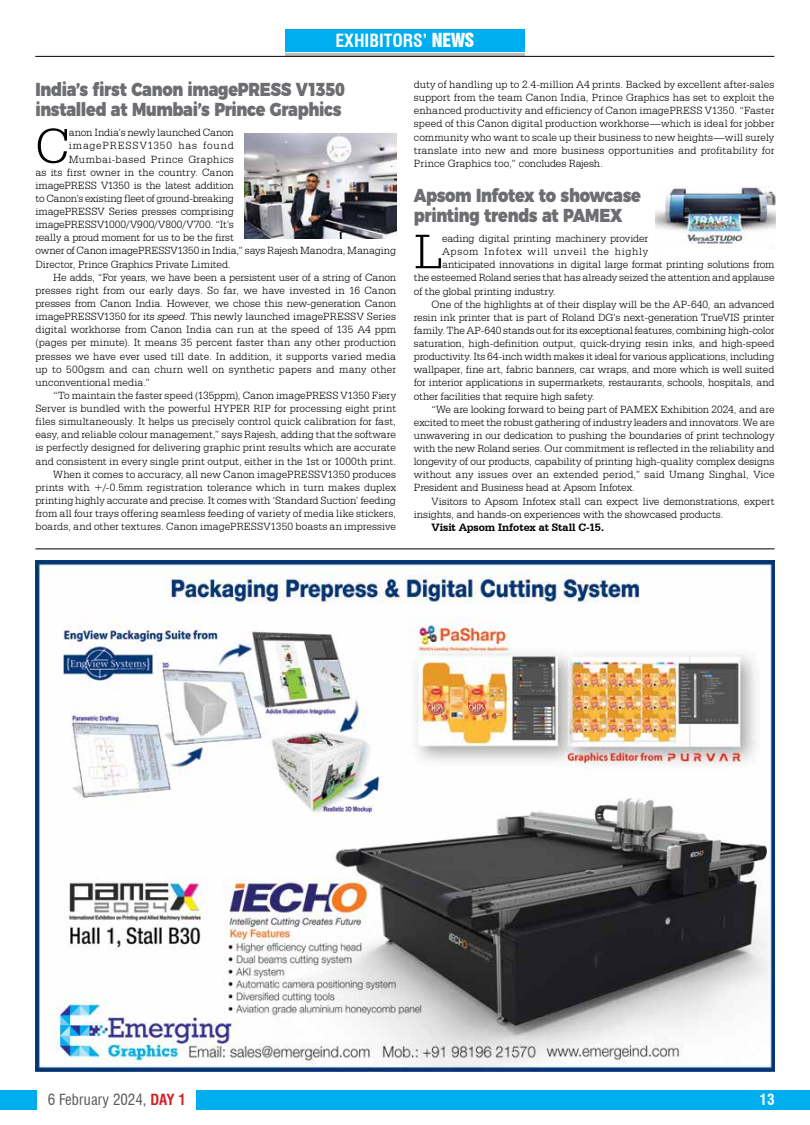
<style>
.page{position:relative;width:810px;height:1125px;background:#fff}
.page>*{position:absolute;margin:0;border:0;box-sizing:border-box;transform-origin:0 0}
.t1{font:300 51.88px "Serifa BT";color:#000}
.t2{font:900 18.75px/20px "Montserrat";letter-spacing:-.02em;color:#6d6e71;scale:.85 1}
.t3{font:700 condensed 17.75px "Swiss 721 BT";color:#fff}
.t4{font:17.75px "Swiss 921 BT Regular A";color:#fff}
.t5{font:condensed 15px "Swiss 721 BT";color:#58595b}
.t6{font:700 condensed 15px "Swiss 721 BT";color:#fff}
.t7{font:300 11.25px/13.1px "Serifa BT";letter-spacing:-.005em;color:#000;text-align:justify}
.t8{font:300 11.25px "Serifa BT";letter-spacing:.065em;color:#000}
.t9{font:700 11.25px "Serifa BT";color:#000}
.t10{font:300 11.25px "Serifa BT";letter-spacing:.035em;color:#000}
.t11{font:300 11.25px "Serifa BT";letter-spacing:.075em;color:#000}
.s1{font-family:"Swiss 721 BT";font-weight:700;font-stretch:condensed}
.s2{font-style:italic}
.s3{font-weight:700;color:#d2232a}
</style>
<div class="page">
<div style="left:196px;top:1091px;width:614px;height:19px;background:#00aeef"></div>
<div style="left:0;top:1091px;width:36px;height:19px;background:#00aeef"></div>
<img style="left:35px;top:561px;width:740px;height:510px">
<img style="left:655px;top:186px;width:121px;height:60px">
<hr style="left:35px;top:549px;width:740px;height:1px;background:#000">
<div style="left:285px;top:29px;width:240px;height:23px;background:#00aeef"></div>
<hr style="left:285px;top:53px;width:240px;height:3px;background:#bcbec0">
<hr style="left:35px;top:56px;width:739px;height:1px;background:#000">
<img style="left:244px;top:133px;width:152px;height:105px">
<h3 class="t3" style="left:335px;top:30px;width:53px">EXHIBITORS</h3>
<h3 class="t4" style="left:423px;top:28px;width:53px"><span class="s1">’</span> NEWS</h3>
<h2 class="t2" style="left:35px;top:78px;width:366px">India’s first Canon imagePRESS V1350 installed at Mumbai’s Prince Graphics</h2>
<h1 class="t1" style="left:35px;top:116px;width:36px">C</h1>
<p class="t7" style="left:69px;top:126px;width:167px">anon India’s newly launched Canon</p>
<p class="t7" style="left:414px;top:78px;width:362px">duty of handling up to 2.4-million A4 prints. Backed by excellent after-sales support from the team Canon India, Prince Graphics has set to exploit the enhanced productivity and efficiency of Canon imagePRESS V1350. “Faster speed of this Canon digital production workhorse—which is ideal for jobber community who want to scale up their business to new heights—will surely translate into new and more business opportunities and profitability for Prince Graphics too,” concludes Rajesh.</p>
<p class="t11" style="left:69px;top:139px;width:166px">imagePRESSV1350 has found</p>
<p class="t10" style="left:69px;top:152px;width:166px">Mumbai-based Prince Graphics</p>
<p class="t7" style="left:35px;top:165px;width:200px">as its first owner in the country. Canon</p>
<p class="t7" style="left:35px;top:178px;width:200px">imagePRESS V1350 is the latest addition</p>
<p class="t7" style="left:35px;top:192px;width:200px">to Canon’s existing fleet of ground-breaking</p>
<p class="t7" style="left:35px;top:205px;width:200px">imagePRESSV Series presses comprising</p>
<p class="t7" style="left:35px;top:218px;width:200px">imagePRESSV1000/V900/V800/V700. “It’s</p>
<p class="t7" style="left:35px;top:231px;width:200px">really a proud moment for us to be the first</p>
<p class="t7" style="left:35px;top:244px;width:362px">owner of Canon imagePRESSV1350 in India,” says Rajesh Manodra, Managing</p>
<p class="t7" style="left:35px;top:257px;width:197px">Director, Prince Graphics Private Limited.</p>
<p class="t7" style="left:53px;top:270px;width:345px">He adds, “For years, we have been a persistent user of a string of Canon</p>
<p class="t7" style="left:35px;top:284px;width:362px">presses right from our early days. So far, we have invested in 16 Canon</p>
<p class="t7" style="left:35px;top:297px;width:362px">presses from Canon India. However, we chose this new-generation Canon</p>
<p class="t7" style="left:35px;top:310px;width:362px">imagePRESSV1350 for its <span class="s2">speed</span>. This newly launched imagePRESSV Series</p>
<p class="t7" style="left:35px;top:323px;width:362px">digital workhorse from Canon India can run at the speed of 135 A4 ppm</p>
<p class="t7" style="left:35px;top:336px;width:362px">(pages per minute). It means 35 percent faster than any other production</p>
<p class="t7" style="left:35px;top:349px;width:362px">presses we have ever used till date. In addition, it supports varied media</p>
<p class="t7" style="left:35px;top:362px;width:362px">up to 500gsm and can churn well on synthetic papers and many other</p>
<p class="t7" style="left:35px;top:375px;width:116px">unconventional media.”</p>
<p class="t7" style="left:53px;top:389px;width:345px">“To maintain the faster speed (135ppm), Canon imagePRESS V1350 Fiery</p>
<p class="t7" style="left:35px;top:402px;width:362px">Server is bundled with the powerful HYPER RIP for processing eight print</p>
<p class="t7" style="left:35px;top:415px;width:362px">files simultaneously. It helps us precisely control quick calibration for fast,</p>
<p class="t7" style="left:35px;top:428px;width:362px">easy, and reliable colour management,” says Rajesh, adding that the software</p>
<p class="t7" style="left:35px;top:441px;width:362px">is perfectly designed for delivering graphic print results which are accurate</p>
<p class="t7" style="left:35px;top:454px;width:362px">and consistent in every single print output, either in the 1st or 1000th print.</p>
<p class="t7" style="left:53px;top:467px;width:345px">When it comes to accuracy, all new Canon imagePRESSV1350 produces</p>
<p class="t7" style="left:35px;top:480px;width:362px">prints with +/-0.5mm registration tolerance which in turn makes duplex</p>
<p class="t7" style="left:35px;top:494px;width:362px">printing highly accurate and precise. It comes with ‘Standard Suction’ feeding</p>
<p class="t7" style="left:35px;top:507px;width:362px">from all four trays offering seamless feeding of variety of media like stickers,</p>
<p class="t7" style="left:35px;top:520px;width:362px">boards, and other textures. Canon imagePRESSV1350 boasts an impressive</p>
<h2 class="t2" style="left:414px;top:184px;width:269px">Apsom Infotex to showcase printing trends at PAMEX</h2>
<h1 class="t1" style="left:414px;top:221px;width:31px">L</h1>
<p class="t7" style="left:442px;top:232px;width:208px">eading digital printing machinery provider</p>
<p class="t8" style="left:442px;top:245px;width:208px">Apsom Infotex will unveil the highly</p>
<p class="t7" style="left:442px;top:258px;width:334px">anticipated innovations in digital large format printing solutions from</p>
<p class="t7" style="left:414px;top:271px;width:362px">the esteemed Roland series that has already seized the attention and applause</p>
<p class="t7" style="left:414px;top:284px;width:143px">of the global printing industry.</p>
<p class="t7" style="left:432px;top:297px;width:345px">One of the highlights at of their display will be the AP-640, an advanced</p>
<p class="t7" style="left:414px;top:310px;width:362px">resin ink printer that is part of Roland DG’s next-generation TrueVIS printer</p>
<p class="t7" style="left:414px;top:324px;width:362px">family. The AP-640 stands out for its exceptional features, combining high-color</p>
<p class="t7" style="left:414px;top:337px;width:362px">saturation, high-definition output, quick-drying resin inks, and high-speed</p>
<p class="t7" style="left:414px;top:350px;width:362px">productivity. Its 64-inch width makes it ideal for various applications, including</p>
<p class="t7" style="left:414px;top:363px;width:362px">wallpaper, fine art, fabric banners, car wraps, and more which is well suited</p>
<p class="t7" style="left:414px;top:376px;width:362px">for interior applications in supermarkets, restaurants, schools, hospitals, and</p>
<p class="t7" style="left:414px;top:389px;width:182px">other facilities that require high safety.</p>
<p class="t7" style="left:432px;top:402px;width:345px">“We are looking forward to being part of PAMEX Exhibition 2024, and are</p>
<p class="t7" style="left:414px;top:415px;width:362px">excited to meet the robust gathering of industry leaders and innovators. We are</p>
<p class="t7" style="left:414px;top:429px;width:362px">unwavering in our dedication to pushing the boundaries of print technology</p>
<p class="t7" style="left:414px;top:442px;width:362px">with the new Roland series. Our commitment is reflected in the reliability and</p>
<p class="t7" style="left:414px;top:455px;width:362px">longevity of our products, capability of printing high-quality complex designs</p>
<p class="t7" style="left:414px;top:468px;width:362px">without any issues over an extended period,” said Umang Singhal, Vice</p>
<p class="t7" style="left:414px;top:481px;width:222px">President and Business head at Apsom Infotex.</p>
<p class="t7" style="left:432px;top:494px;width:344px">Visitors to Apsom Infotex stall can expect live demonstrations, expert</p>
<p class="t7" style="left:414px;top:507px;width:311px">insights, and hands-on experiences with the showcased products.</p>
<p class="t9" style="left:432px;top:520px;width:174px">Visit Apsom Infotex at Stall C-15.</p>
<h3 class="t5" style="left:48px;top:1091px;width:140px">6 February 2024, <span class="s3">DAY 1</span></h3>
<h3 class="t6" style="left:760px;top:1091px;width:16px">13</h3>
</div>
